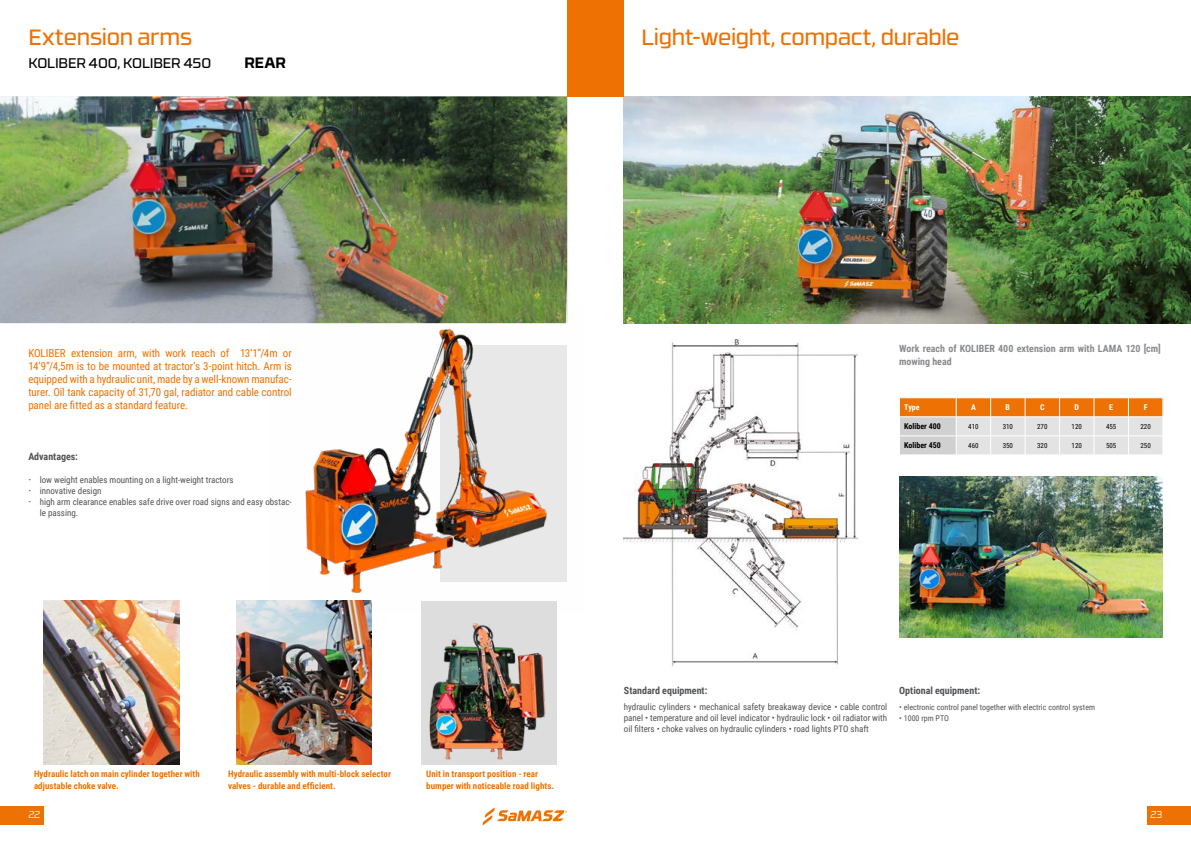
<style>
.page{position:relative;width:1191px;height:842px;background:#fff}
.page>*{position:absolute;margin:0;border:0;box-sizing:border-box;transform-origin:0 0}
.t1{font:22px "RB No 3.1";letter-spacing:-.015em;color:#ee7203}
.t2{font:700 15px "RB No 3.1";color:#000}
.t3{font:14px "RB No 3.1";letter-spacing:-.015em;color:#000}
.t4{font:11px/13px "Roboto Condensed";letter-spacing:-.01em;color:#ee7203;text-align:justify}
.t5{font:700 10px/13px "Roboto Condensed";color:#8a8b8e}
.t6{font:700 10px "Roboto Condensed";color:#525355}
.t7{font:300 10px "RB No 3.1";color:#fff}
.t8{font:9px/11px "Roboto Condensed";color:#525355}
.t9{font:700 9px/12px "Roboto Condensed";letter-spacing:.005em;color:#ee7203}
.t10{font:8px "Roboto Condensed";color:#525355}
.t11{font:700 8px "Roboto Condensed";color:#000}
.t12{font:700 8px "Roboto Condensed";color:#fff}
.t13{font:7px "Roboto Condensed";color:#000}
.s1{font-family:"Encode Sans Narrow";color:#706f6f}
</style>
<div class="page">
<div style="left:1146px;top:806px;width:45px;height:19px;background:#ee7203"></div>
<div style="left:0;top:806px;width:44px;height:19px;background:#ee7203"></div>
<svg style="left:482px;top:807px;width:85px;height:18px"></svg>
<img style="left:624px;top:96px;width:567px;height:227px">
<img style="left:0;top:96px;width:567px;height:227px">
<div style="left:567px;top:0;width:57px;height:96px;background:#ee7203"></div>
<div style="left:421px;top:601px;width:136px;height:163px;background:#dedede"></div>
<img style="left:429px;top:623px;width:117px;height:137px">
<img style="left:268px;top:305px;width:300px;height:307px">
<img style="left:44px;top:601px;width:135px;height:163px">
<img style="left:236px;top:601px;width:135px;height:163px">
<svg style="left:899px;top:398px;width:264px;height:57px;background:#e6c09e"></svg>
<img style="left:899px;top:476px;width:263px;height:162px">
<img style="left:623px;top:340px;width:236px;height:327px">
<h1 class="t1" style="left:28px;top:20px;width:165px">Extension arms</h1>
<h1 class="t1" style="left:641px;top:20px;width:319px">Light-weight, compact, durable</h1>
<h3 class="t3" style="left:28px;top:53px;width:184px">KOLIBER 400, KOLIBER 450</h3>
<h2 class="t2" style="left:244px;top:51px;width:43px">REAR</h2>
<p class="t4" style="left:28px;top:346px;width:265px">KOLIBER extension arm, with work reach of 13’1”/4m or 14’9”/4,5m is to be mounted at tractor’s 3-point hitch. Arm is equipped with a hydraulic unit, made by a well-known manufac&shy;turer. Oil tank capacity of 31,70 gal, radiator and cable control panel are fitted as a standard feature.</p>
<p class="t6" style="left:28px;top:449px;width:51px">Advantages:</p>
<p class="t8" style="left:28px;top:474px;width:207px"><span class="s1">•</span> low weight enables mounting on a light-weight tractors</p>
<p class="t8" style="left:28px;top:485px;width:75px"><span class="s1">•</span> innovative design</p>
<p class="t8" style="left:40px;top:496px;width:253px;text-indent:-11px"><span class="s1">•</span> high arm clearance enables safe drive over road signs and easy obstac&shy;le passing.</p>
<p class="t9" style="left:34px;top:767px;width:167px">Hydraulic latch on main cylinder together with adjustable choke valve.</p>
<p class="t9" style="left:228px;top:767px;width:164px">Hydraulic assembly with multi-block selector valves - durable and efficient.</p>
<p class="t9" style="left:426px;top:767px;width:129px">Unit in transport position - rear bumper with noticeable road lights.</p>
<p class="t5" style="left:899px;top:342px;width:263px">Work reach of KOLIBER 400 extension arm with LAMA 120 [cm] mowing head</p>
<p class="t12" style="left:904px;top:402px;width:17px">Type</p>
<p class="t12" style="left:971px;top:402px;width:6px">A</p>
<p class="t12" style="left:1005px;top:402px;width:6px">B</p>
<p class="t12" style="left:1040px;top:402px;width:6px">C</p>
<p class="t12" style="left:1074px;top:402px;width:6px">D</p>
<p class="t12" style="left:1109px;top:402px;width:5px">E</p>
<p class="t12" style="left:1143px;top:402px;width:5px">F</p>
<p class="t11" style="left:904px;top:421px;width:38px">Koliber 400</p>
<p class="t13" style="left:968px;top:422px;width:12px">410</p>
<p class="t13" style="left:1002px;top:422px;width:12px">310</p>
<p class="t13" style="left:1037px;top:422px;width:12px">270</p>
<p class="t13" style="left:1071px;top:422px;width:12px">120</p>
<p class="t13" style="left:1106px;top:422px;width:12px">455</p>
<p class="t13" style="left:1140px;top:422px;width:12px">220</p>
<p class="t11" style="left:904px;top:440px;width:38px">Koliber 450</p>
<p class="t13" style="left:968px;top:441px;width:12px">460</p>
<p class="t13" style="left:1002px;top:441px;width:12px">350</p>
<p class="t13" style="left:1037px;top:441px;width:12px">320</p>
<p class="t13" style="left:1071px;top:441px;width:12px">120</p>
<p class="t13" style="left:1106px;top:441px;width:12px">505</p>
<p class="t13" style="left:1140px;top:441px;width:12px">250</p>
<p class="t6" style="left:624px;top:684px;width:85px">Standard equipment:</p>
<p class="t8" style="left:624px;top:700px;width:265px;text-align:justify">hydraulic cylinders • mechanical safety breakaway device • cable control panel • temperature and oil level indicator • hydraulic lock • oil radiator with oil filters • choke valves on hydraulic cylinders • road lights PTO shaft</p>
<p class="t6" style="left:899px;top:684px;width:82px">Optional equipment:</p>
<p class="t10" style="left:899px;top:701px;width:197px">• electronic control panel together with electric control system</p>
<p class="t10" style="left:899px;top:712px;width:51px">• 1000 rpm PTO</p>
<p class="t7" style="left:28px;top:807px;width:13px">22</p>
<p class="t7" style="left:1150px;top:807px;width:14px">23</p>
</div>
